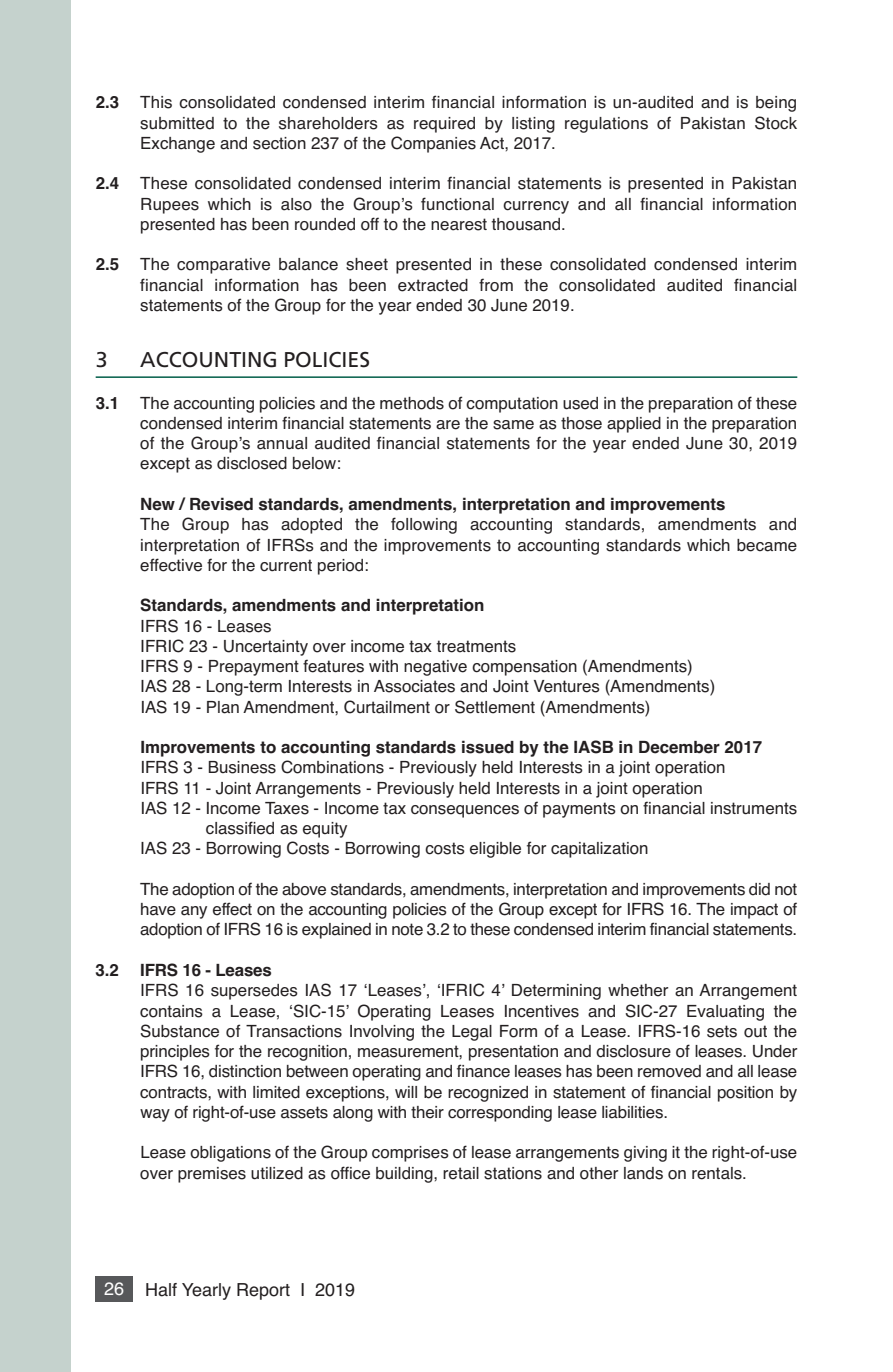
<style>
.page{position:relative;width:893px;height:1372px;background:#fff}
.page>*{position:absolute;margin:0;border:0;box-sizing:border-box;transform-origin:0 0}
.t1{font:21.38px "Frutiger";color:#231f20}
.t2{font:18px "Helvetica";color:#231f20}
.t3{font:16.88px/20.2px "Helvetica";color:#231f20;text-align:justify}
.t4{font:700 16.88px "Helvetica";color:#231f20}
.s1{color:#fff}
</style>
<div class="page">
<hr style="left:96px;top:376px;width:701px;height:2px;background:#0d6551">
<div style="left:96px;top:1276px;width:37px;height:25px;background:#57585a"></div>
<div style="left:0;top:0;width:70px;height:1371px;background:#c5d2cd"></div>
<p class="t4" style="left:96px;top:89px;width:25px">2.3</p>
<p class="t3" style="left:140px;top:93px;width:658px">This consolidated condensed interim financial information is un-audited and is being submitted to the shareholders as required by listing regulations of Pakistan Stock Exchange and section 237 of the Companies Act, 2017.</p>
<p class="t4" style="left:96px;top:170px;width:25px">2.4</p>
<p class="t3" style="left:140px;top:174px;width:658px">These consolidated condensed interim financial statements is presented in Pakistan Rupees which is also the Group’s functional currency and all financial information presented has been rounded off to the nearest thousand.</p>
<p class="t4" style="left:96px;top:251px;width:25px">2.5</p>
<p class="t3" style="left:140px;top:255px;width:658px">The comparative balance sheet presented in these consolidated condensed interim financial information has been extracted from the consolidated audited financial statements of the Group for the year ended 30 June 2019.</p>
<p class="t1" style="left:96px;top:347px;width:13px">3</p>
<p class="t1" style="left:140px;top:347px;width:231px">ACCOUNTING POLICIES</p>
<p class="t4" style="left:96px;top:389px;width:25px">3.1</p>
<p class="t3" style="left:140px;top:393px;width:658px">The accounting policies and the methods of computation used in the preparation of these condensed interim financial statements are the same as those applied in the preparation of the Group’s annual audited financial statements for the year ended June 30, 2019 except as disclosed below:</p>
<p class="t4" style="left:140px;top:490px;width:587px">New / Revised standards, amendments, interpretation and improvements</p>
<p class="t3" style="left:140px;top:514px;width:658px">The Group has adopted the following accounting standards, amendments and interpretation of IFRSs and the improvements to accounting standards which became effective for the current period:</p>
<p class="t4" style="left:140px;top:591px;width:346px">Standards, amendments and interpretation</p>
<p class="t3" style="left:140px;top:616px;width:576px;text-align:left">IFRS 16 - Leases<br>IFRIC 23 - Uncertainty over income tax treatments<br>IFRS 9 - Prepayment features with negative compensation (Amendments)<br>IAS 28 - Long-term Interests in Associates and Joint Ventures (Amendments)<br>IAS 19 - Plan Amendment, Curtailment or Settlement (Amendments)</p>
<p class="t4" style="left:140px;top:733px;width:623px">Improvements to accounting standards issued by the IASB in December 2017</p>
<p class="t3" style="left:140px;top:757px;width:587px">IFRS 3 - Business Combinations - Previously held Interests in a joint operation</p>
<p class="t3" style="left:140px;top:778px;width:564px">IFRS 11 - Joint Arrangements - Previously held Interests in a joint operation</p>
<p class="t3" style="left:140px;top:798px;width:658px">IAS 12 - Income Taxes - Income tax consequences of payments on financial instruments</p>
<p class="t3" style="left:206px;top:818px;width:143px">classified as equity</p>
<p class="t3" style="left:140px;top:838px;width:510px">IAS 23 - Borrowing Costs - Borrowing costs eligible for capitalization</p>
<p class="t3" style="left:140px;top:879px;width:658px">The adoption of the above standards, amendments, interpretation and improvements did not have any effect on the accounting policies of the Group except for IFRS 16. The impact of adoption of IFRS 16 is explained in note 3.2 to these condensed interim financial statements.</p>
<p class="t4" style="left:96px;top:956px;width:25px">3.2</p>
<p class="t4" style="left:140px;top:956px;width:133px">IFRS 16 - Leases</p>
<p class="t3" style="left:140px;top:980px;width:659px">IFRS 16 supersedes IAS 17 ‘Leases’, ‘IFRIC 4’ Determining whether an Arrangement contains a Lease, ‘SIC-15’ Operating Leases Incentives and SIC-27 Evaluating the Substance of Transactions Involving the Legal Form of a Lease. IFRS-16 sets out the principles for the recognition, measurement, presentation and disclosure of leases. Under IFRS 16, distinction between operating and finance leases has been removed and all lease contracts, with limited exceptions, will be recognized in statement of financial position by way of right-of-use assets along with their corresponding lease liabilities.</p>
<p class="t3" style="left:140px;top:1142px;width:658px">Lease obligations of the Group comprises of lease arrangements giving it the right-of-use over premises utilized as office building, retail stations and other lands on rentals.</p>
<p class="t2" style="left:104px;top:1275px;width:253px"><span class="s1">26</span> Half Yearly Report I 2019</p>
</div>
